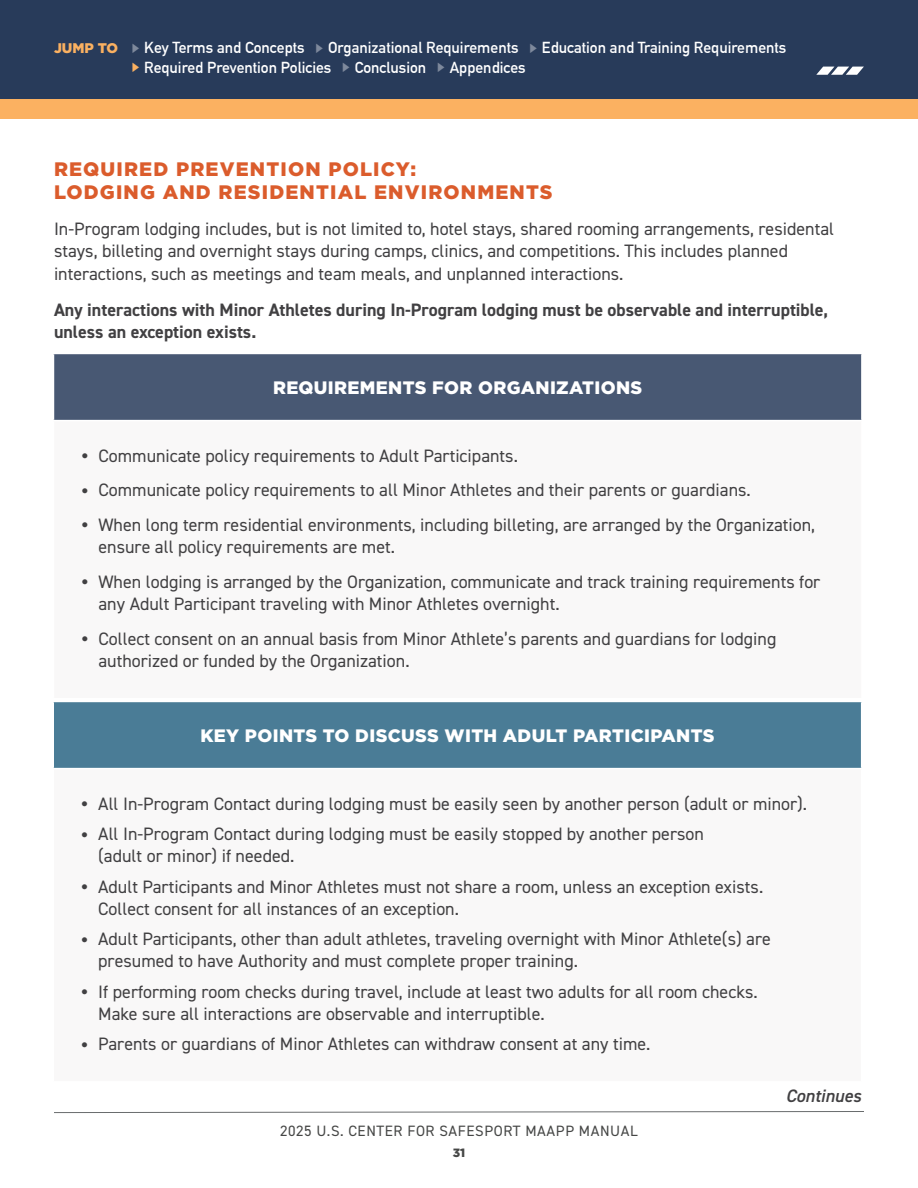
<style>
.page{position:relative;width:918px;height:1188px;background:#fff}
.page>*{position:absolute;margin:0;border:0;box-sizing:border-box;transform-origin:0 0}
.orange_subhead__h3{font:900 19.5px/22.5px "Gotham";letter-spacing:.06em;color:#db5c2c}
.body_copy__p{font:18px/22.5px "DIN2014";color:#414042}
.body_copy__p-2{font:700 18px/22.5px "DIN2014";color:#414042}
.body_copy__p-3{font:900 18px "Gotham";letter-spacing:.02em;color:#fff}
.body_copy__p-4{font:italic 600 18px "DIN2014";color:#414042}
.t1{font:700 15.6px "DIN Alternate";color:#fff}
.t2{font:15px "DIN2014";letter-spacing:.04em;color:#464746}
.t3{font:900 13.95px "Gotham";color:#fbb161}
.t4{font:900 12px "Gotham";color:#464746}
.s1{font-size:30px}
</style>
<div class="page">
<svg style="left:54px;top:1111px;width:810px;height:2px;background:#b3b5b5"></svg>
<div style="left:0;top:99px;width:918px;height:20px;background:#fbb161"></div>
<div style="left:0;top:0;width:918px;height:99px;background:#283b5a"></div>
<svg style="left:816px;top:67px;width:48px;height:8px"></svg>
<div style="left:53px;top:353px;width:809px;height:68px;background:#485873"></div>
<div style="left:53px;top:421px;width:809px;height:278px;background:#f9f8f8"></div>
<hr style="left:53px;top:353px;width:810px;height:1px;background:#fff">
<hr style="left:53px;top:354px;width:1px;height:66px;background:#fff">
<hr style="left:861px;top:354px;width:2px;height:66px;background:#fff">
<hr style="left:53px;top:420px;width:810px;height:1px;background:#fff">
<hr style="left:53px;top:421px;width:1px;height:277px;background:#fff">
<hr style="left:861px;top:421px;width:2px;height:277px;background:#fff">
<hr style="left:53px;top:698px;width:810px;height:1px;background:#fff">
<div style="left:53px;top:701px;width:809px;height:68px;background:#4a7c96"></div>
<div style="left:53px;top:769px;width:809px;height:313px;background:#f9f8f8"></div>
<hr style="left:52px;top:769px;width:2px;height:312px;background:#fff">
<hr style="left:861px;top:769px;width:1px;height:312px;background:#fff">
<hr style="left:52px;top:1081px;width:810px;height:2px;background:#fff">
<hr style="left:52px;top:701px;width:810px;height:1px;background:#fff">
<hr style="left:52px;top:702px;width:2px;height:66px;background:#fff">
<hr style="left:861px;top:702px;width:1px;height:66px;background:#fff">
<hr style="left:52px;top:768px;width:810px;height:1px;background:#fff">
<p class="t3" style="left:54px;top:40px;width:66px">JUMP TO</p>
<p class="t1" style="left:144px;top:36px;width:162px">Key Terms and Concepts</p>
<p class="t1" style="left:328px;top:36px;width:192px">Organizational Requirements</p>
<p class="t1" style="left:542px;top:36px;width:246px">Education and Training Requirements</p>
<p class="t1" style="left:144px;top:56px;width:189px">Required Prevention Policies</p>
<p class="t1" style="left:355px;top:56px;width:73px">Conclusion</p>
<p class="t1" style="left:450px;top:56px;width:77px">Appendices</p>
<p class="orange_subhead__h3" style="left:54px;top:158px;width:500px">REQUIRED PREVENTION POLICY:<br>LODGING AND RESIDENTIAL ENVIRONMENTS</p>
<p class="body_copy__p" style="left:54px;top:217px;width:782px">In-Program lodging includes, but is not limited to, hotel stays, shared rooming arrangements, residental stays, billeting and overnight stays during camps, clinics, and competitions. This includes planned interactions, such as meetings and team meals, and unplanned interactions.</p>
<p class="body_copy__p-2" style="left:54px;top:298px;width:776px">Any interactions with Minor Athletes during In-Program lodging must be observable and interruptible, unless an exception exists.</p>
<p class="body_copy__p-3" style="left:273px;top:377px;width:371px">REQUIREMENTS FOR ORGANIZATIONS</p>
<p class="body_copy__p" style="left:80px;top:444px;width:439px"><span class="s1">•</span> Communicate policy requirements to Adult Participants.</p>
<p class="body_copy__p" style="left:80px;top:478px;width:672px"><span class="s1">•</span> Communicate policy requirements to all Minor Athletes and their parents or guardians.</p>
<p class="body_copy__p" style="left:98px;top:513px;width:718px;text-indent:-18px"><span class="s1">•</span> When long term residential environments, including billeting, are arranged by the Organization, ensure all policy requirements are met.</p>
<p class="body_copy__p" style="left:98px;top:570px;width:723px;text-indent:-18px"><span class="s1">•</span> When lodging is arranged by the Organization, communicate and track training requirements for any Adult Participant traveling with Minor Athletes overnight.</p>
<p class="body_copy__p" style="left:98px;top:627px;width:679px;text-indent:-18px"><span class="s1">•</span> Collect consent on an annual basis from Minor Athlete’s parents and guardians for lodging authorized or funded by the Organization.</p>
<p class="body_copy__p-3" style="left:200px;top:725px;width:516px">KEY POINTS TO DISCUSS WITH ADULT PARTICIPANTS</p>
<p class="body_copy__p" style="left:80px;top:792px;width:728px"><span class="s1">•</span> All In-Program Contact during lodging must be easily seen by another person (adult or minor).</p>
<p class="body_copy__p" style="left:98px;top:823px;width:607px;line-height:21.8px;text-indent:-18px"><span class="s1">•</span> All In-Program Contact during lodging must be easily stopped by another person (adult or minor) if needed.</p>
<p class="body_copy__p" style="left:98px;top:875px;width:666px;line-height:21.8px;text-indent:-18px"><span class="s1">•</span> Adult Participants and Minor Athletes must not share a room, unless an exception exists.<br>Collect consent for all instances of an exception.</p>
<p class="body_copy__p" style="left:98px;top:928px;width:674px;line-height:21.8px;text-indent:-18px"><span class="s1">•</span> Adult Participants, other than adult athletes, traveling overnight with Minor Athlete(s) are presumed to have Authority and must complete proper training.</p>
<p class="body_copy__p" style="left:98px;top:980px;width:661px;line-height:21.8px;text-indent:-18px"><span class="s1">•</span> If performing room checks during travel, include at least two adults for all room checks.<br>Make sure all interactions are observable and interruptible.</p>
<p class="body_copy__p" style="left:80px;top:1033px;width:572px"><span class="s1">•</span> Parents or guardians of Minor Athletes can withdraw consent at any time.</p>
<p class="body_copy__p-4" style="left:786px;top:1084px;width:77px">Continues</p>
<p class="t2" style="left:280px;top:1121px;width:359px">2025 U.S. CENTER FOR SAFESPORT MAAPP MANUAL</p>
<p class="t4" style="left:453px;top:1145px;width:14px">31</p>
</div>
